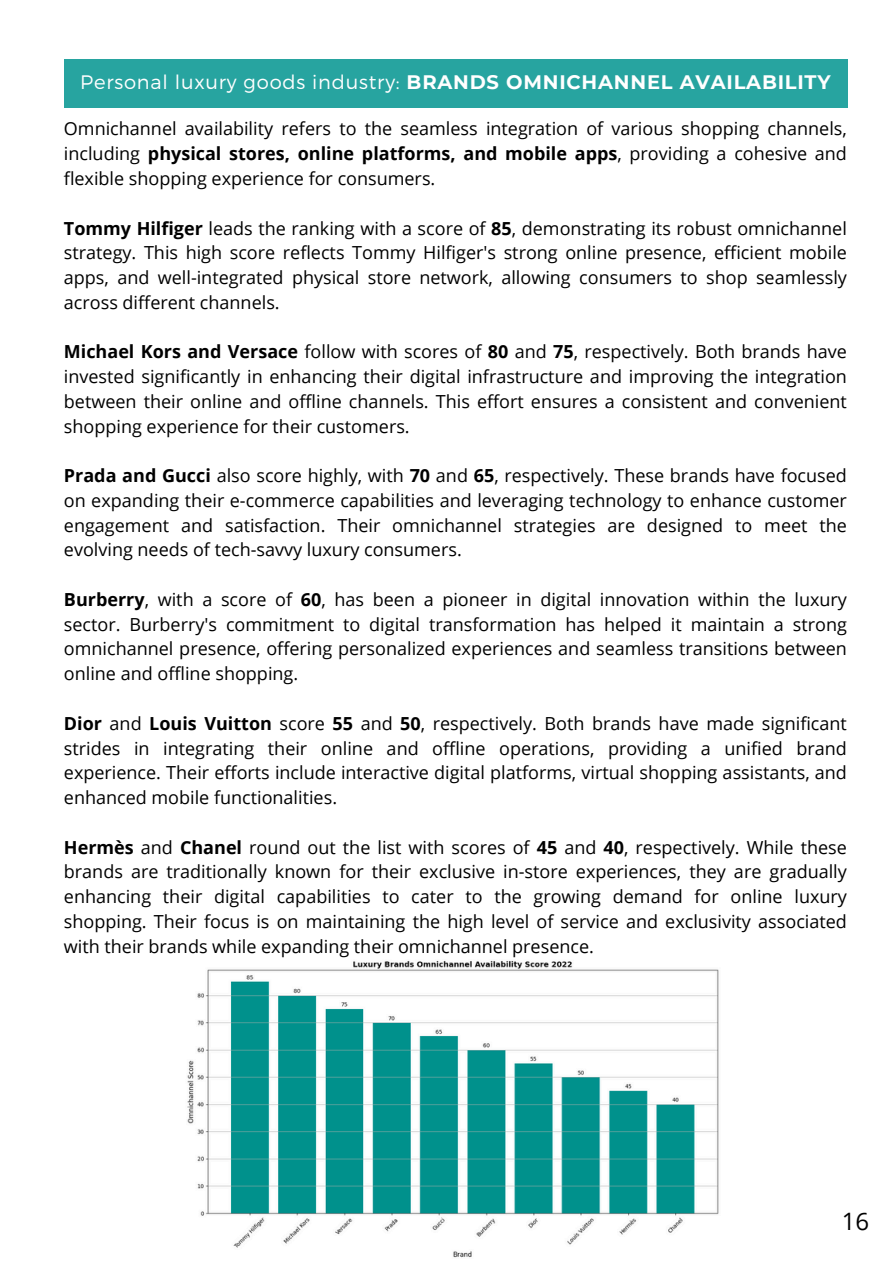
<style>
.page{position:relative;width:894px;height:1264px;background:#fff}
.page>*{position:absolute;margin:0;border:0;box-sizing:border-box;transform-origin:0 0}
.t1{font:24px "Open Sans";color:#000}
.t2{font:700 19.5px "Montserrat";letter-spacing:.04em;color:#fff}
.t3{font:18px/24.8px "Open Sans";color:#000;text-align:justify}
.s1{font-weight:300}
.s2{font-weight:700}
</style>
<div class="page">
<div style="left:64px;top:59px;width:782px;height:49px;background:#27a4a0"></div>
<img style="left:187px;top:960px;width:532px;height:298px">
<p class="t2" style="left:80px;top:70px;width:751px"><span class="s1">Personal luxury goods industry:</span> BRANDS OMNICHANNEL AVAILABILITY</p>
<h1 class="t3" style="left:64px;top:116px;width:784px">Omnichannel availability refers to the seamless integration of various shopping channels, including <span class="s2">physical stores, online platforms, and mobile apps</span>, providing a cohesive and flexible shopping experience for consumers.</h1>
<h1 class="t3" style="left:64px;top:215px;width:784px"><span class="s2">Tommy Hilfiger</span> leads the ranking with a score of <span class="s2">85</span>, demonstrating its robust omnichannel strategy. This high score reflects Tommy Hilfiger's strong online presence, efficient mobile apps, and well-integrated physical store network, allowing consumers to shop seamlessly across different channels.</h1>
<h1 class="t3" style="left:64px;top:339px;width:784px"><span class="s2">Michael Kors and Versace</span> follow with scores of <span class="s2">80</span> and <span class="s2">75</span>, respectively. Both brands have invested significantly in enhancing their digital infrastructure and improving the integration between their online and offline channels. This effort ensures a consistent and convenient shopping experience for their customers.</h1>
<h1 class="t3" style="left:64px;top:463px;width:784px"><span class="s2">Prada and Gucci</span> also score highly, with <span class="s2">70</span> and <span class="s2">65</span>, respectively. These brands have focused on expanding their e-commerce capabilities and leveraging technology to enhance customer engagement and satisfaction. Their omnichannel strategies are designed to meet the evolving needs of tech-savvy luxury consumers.</h1>
<h1 class="t3" style="left:64px;top:586px;width:784px"><span class="s2">Burberry</span>, with a score of <span class="s2">60</span>, has been a pioneer in digital innovation within the luxury sector. Burberry's commitment to digital transformation has helped it maintain a strong omnichannel presence, offering personalized experiences and seamless transitions between online and offline shopping.</h1>
<h1 class="t3" style="left:64px;top:710px;width:784px"><span class="s2">Dior</span> and <span class="s2">Louis Vuitton</span> score <span class="s2">55</span> and <span class="s2">50</span>, respectively. Both brands have made significant strides in integrating their online and offline operations, providing a unified brand experience. Their efforts include interactive digital platforms, virtual shopping assistants, and enhanced mobile functionalities.</h1>
<h1 class="t3" style="left:64px;top:834px;width:784px"><span class="s2">Hermès</span> and <span class="s2">Chanel</span> round out the list with scores of <span class="s2">45</span> and <span class="s2">40</span>, respectively. While these brands are traditionally known for their exclusive in-store experiences, they are gradually enhancing their digital capabilities to cater to the growing demand for online luxury shopping. Their focus is on maintaining the high level of service and exclusivity associated with their brands while expanding their omnichannel presence.</h1>
<p class="t1" style="left:841px;top:1203px;width:29px">16</p>
</div>
